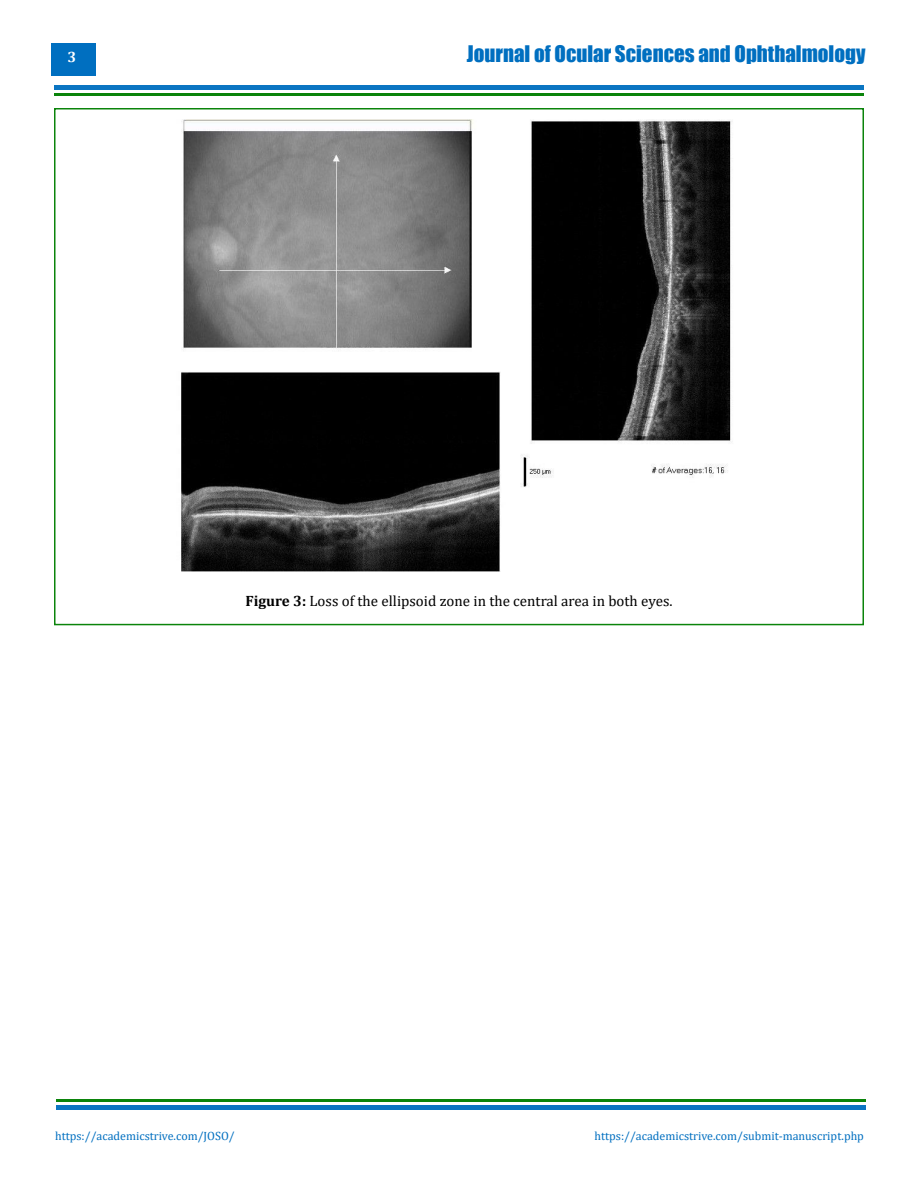
<style>
.page{position:relative;width:918px;height:1188px;background:#fff}
.page>*{position:absolute;margin:0;border:0;box-sizing:border-box;transform-origin:0 0}
.t1{font:21px "Impact";color:#006fc0}
.t2{font:15px "Cambria";color:#000}
.t3{font:700 15px "Cambria";color:#fff}
.t4{font:12px "Cambria";color:#006fc0}
.s1{font-weight:700}
</style>
<div class="page">
<div style="left:51px;top:43px;width:45px;height:33px;background:#006fc0"></div>
<div style="left:54px;top:85px;width:810px;height:5px;background:#0b75c2"></div>
<div style="left:56px;top:1105px;width:810px;height:5px;background:#0b75c2"></div>
<hr style="left:54px;top:93px;width:810px;height:3px;background:#007f01">
<hr style="left:56px;top:1100px;width:810px;height:2px;background:#007f01">
<img style="left:181px;top:120px;width:552px;height:451px">
<p class="t3" style="left:68px;top:47px;width:10px">3</p>
<h1 class="t1" style="left:467px;top:37px;width:400px">Journal of Ocular Sciences and Ophthalmology</h1>
<p class="t2" style="left:245px;top:592px;width:429px"><span class="s1">Figure 3:</span> Loss of the ellipsoid zone in the central area in both eyes.</p>
<p class="t4" style="left:55px;top:1129px;width:181px">https://academicstrive.com/JOSO/</p>
<p class="t4" style="left:594px;top:1129px;width:271px">https://academicstrive.com/submit-manuscript.php</p>
</div>
